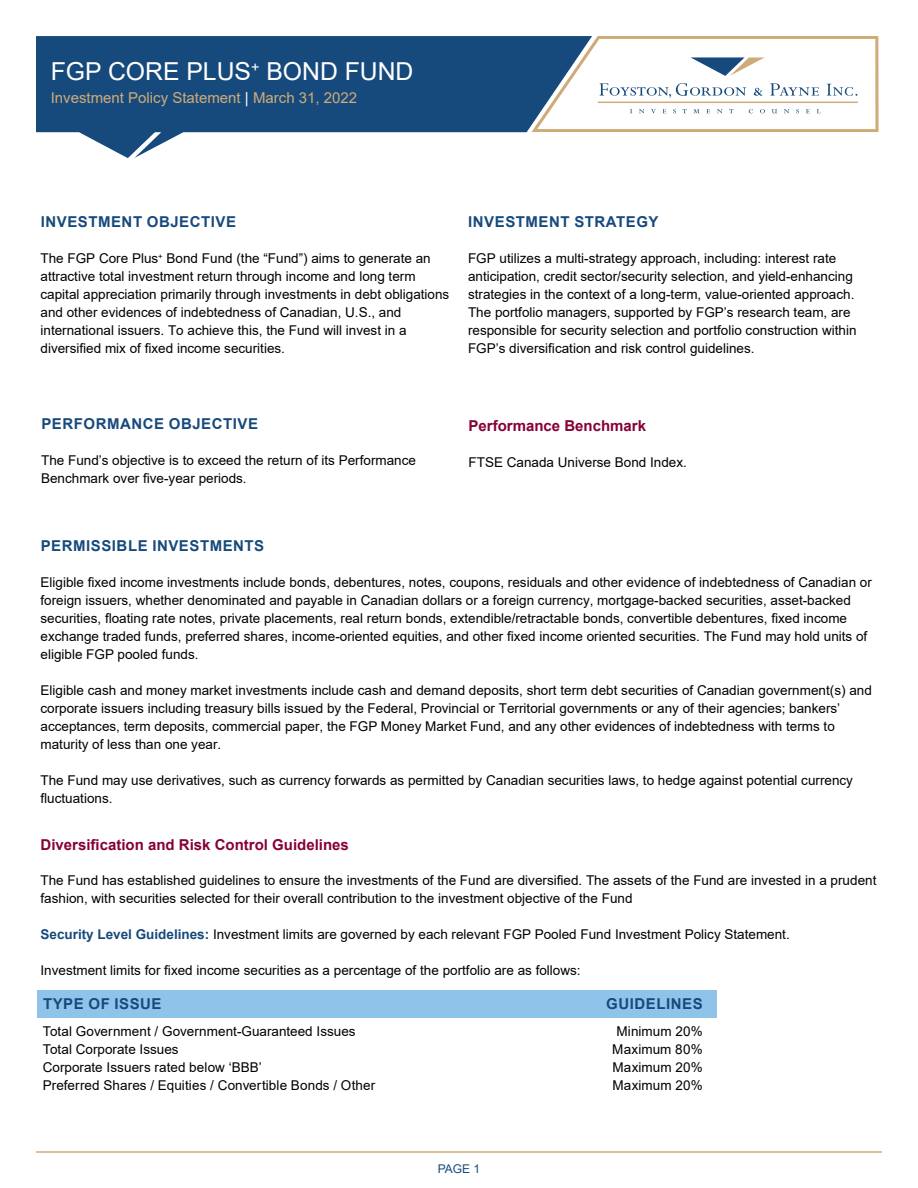
<style>
.page{position:relative;width:918px;height:1188px;background:#fff}
.page>*{position:absolute;margin:0;border:0;box-sizing:border-box;transform-origin:0 0}
.t1{font:24.75px "Arial";color:#fff}
.t2{font:700 15px "Arial";letter-spacing:.035em;color:#174a7c}
.t3{font:700 15px "Arial";color:#860038}
.t4{font:15px "Arial";color:#cfab7a}
.t5{font:13.5px/18px "Arial";color:#000}
.t6{font:12px "Arial";color:#174a7c}
.s1{color:#fff}
.s2{font-weight:700;color:#174a7c}
</style>
<div class="page">
<svg style="left:592px;top:36px;width:287px;height:96px"></svg>
<svg style="left:36px;top:36px;width:556px;height:122px;fill:#174a7c"></svg>
<hr style="left:36px;top:1151px;width:846px;height:2px;background:#cfab7a">
<div style="left:37px;top:991px;width:679px;height:27px;background:#90c3ea"></div>
<h1 class="t1" style="left:51px;top:55px;width:364px">FGP CORE PLUS<sup>+</sup> BOND FUND</h1>
<p class="t4" style="left:51px;top:87px;width:308px">Investment Policy Statement <span class="s1">|</span> March 31, 2022</p>
<p class="t2" style="left:41px;top:211px;width:197px">INVESTMENT OBJECTIVE</p>
<p class="t5" style="left:40px;top:249px;width:410px">The FGP Core Plus<sup>+</sup> Bond Fund (the “Fund”) aims to generate an attractive total investment return through income and long term capital appreciation primarily through investments in debt obligations and other evidences of indebtedness of Canadian, U.S., and international issuers. To achieve this, the Fund will invest in a diversified mix of fixed income securities.</p>
<p class="t2" style="left:468px;top:211px;width:192px">INVESTMENT STRATEGY</p>
<p class="t5" style="left:468px;top:249px;width:390px">FGP utilizes a multi-strategy approach, including: interest rate anticipation, credit sector/security selection, and yield-enhancing strategies in the context of a long-term, value-oriented approach.<br>The portfolio managers, supported by FGP’s research team, are responsible for security selection and portfolio construction within FGP’s diversification and risk control guidelines.</p>
<p class="t2" style="left:41px;top:414px;width:218px">PERFORMANCE OBJECTIVE</p>
<p class="t5" style="left:41px;top:452px;width:376px">The Fund’s objective is to exceed the return of its Performance<br>Benchmark over five-year periods.</p>
<p class="t3" style="left:469px;top:415px;width:179px">Performance Benchmark</p>
<p class="t5" style="left:469px;top:453px;width:220px">FTSE Canada Universe Bond Index.</p>
<p class="t2" style="left:41px;top:535px;width:225px">PERMISSIBLE INVESTMENTS</p>
<p class="t5" style="left:41px;top:573px;width:833px">Eligible fixed income investments include bonds, debentures, notes, coupons, residuals and other evidence of indebtedness of Canadian or foreign issuers, whether denominated and payable in Canadian dollars or a foreign currency, mortgage-backed securities, asset-backed securities, floating rate notes, private placements, real return bonds, extendible/retractable bonds, convertible debentures, fixed income exchange traded funds, preferred shares, income-oriented equities, and other fixed income oriented securities. The Fund may hold units of eligible FGP pooled funds.</p>
<p class="t5" style="left:41px;top:681px;width:833px">Eligible cash and money market investments include cash and demand deposits, short term debt securities of Canadian government(s) and corporate issuers including treasury bills issued by the Federal, Provincial or Territorial governments or any of their agencies; bankers’ acceptances, term deposits, commercial paper, the FGP Money Market Fund, and any other evidences of indebtedness with terms to maturity of less than one year.</p>
<p class="t5" style="left:41px;top:771px;width:814px">The Fund may use derivatives, such as currency forwards as permitted by Canadian securities laws, to hedge against potential currency fluctuations.</p>
<p class="t3" style="left:41px;top:834px;width:310px">Diversification and Risk Control Guidelines</p>
<p class="t5" style="left:41px;top:872px;width:837px">The Fund has established guidelines to ensure the investments of the Fund are diversified. The assets of the Fund are invested in a prudent fashion, with securities selected for their overall contribution to the investment objective of the Fund</p>
<p class="t5" style="left:41px;top:926px;width:751px"><span class="s2">Security Level Guidelines:</span> Investment limits are governed by each relevant FGP Pooled Fund Investment Policy Statement.</p>
<p class="t5" style="left:41px;top:961px;width:542px">Investment limits for fixed income securities as a percentage of the portfolio are as follows:</p>
<p class="t2" style="left:43px;top:994px;width:120px">TYPE OF ISSUE</p>
<p class="t2" style="left:606px;top:994px;width:98px">GUIDELINES</p>
<p class="t5" style="left:43px;top:1022px;width:314px">Total Government / Government-Guaranteed Issues</p>
<p class="t5" style="left:617px;top:1022px;width:88px">Minimum 20%</p>
<p class="t5" style="left:43px;top:1040px;width:137px">Total Corporate Issues</p>
<p class="t5" style="left:612px;top:1040px;width:92px">Maximum 80%</p>
<p class="t5" style="left:43px;top:1058px;width:220px">Corporate Issuers rated below ‘BBB’</p>
<p class="t5" style="left:612px;top:1058px;width:92px">Maximum 20%</p>
<p class="t5" style="left:43px;top:1076px;width:334px">Preferred Shares / Equities / Convertible Bonds / Other</p>
<p class="t5" style="left:612px;top:1076px;width:92px">Maximum 20%</p>
<p class="t6" style="left:438px;top:1161px;width:44px">PAGE 1</p>
</div>
